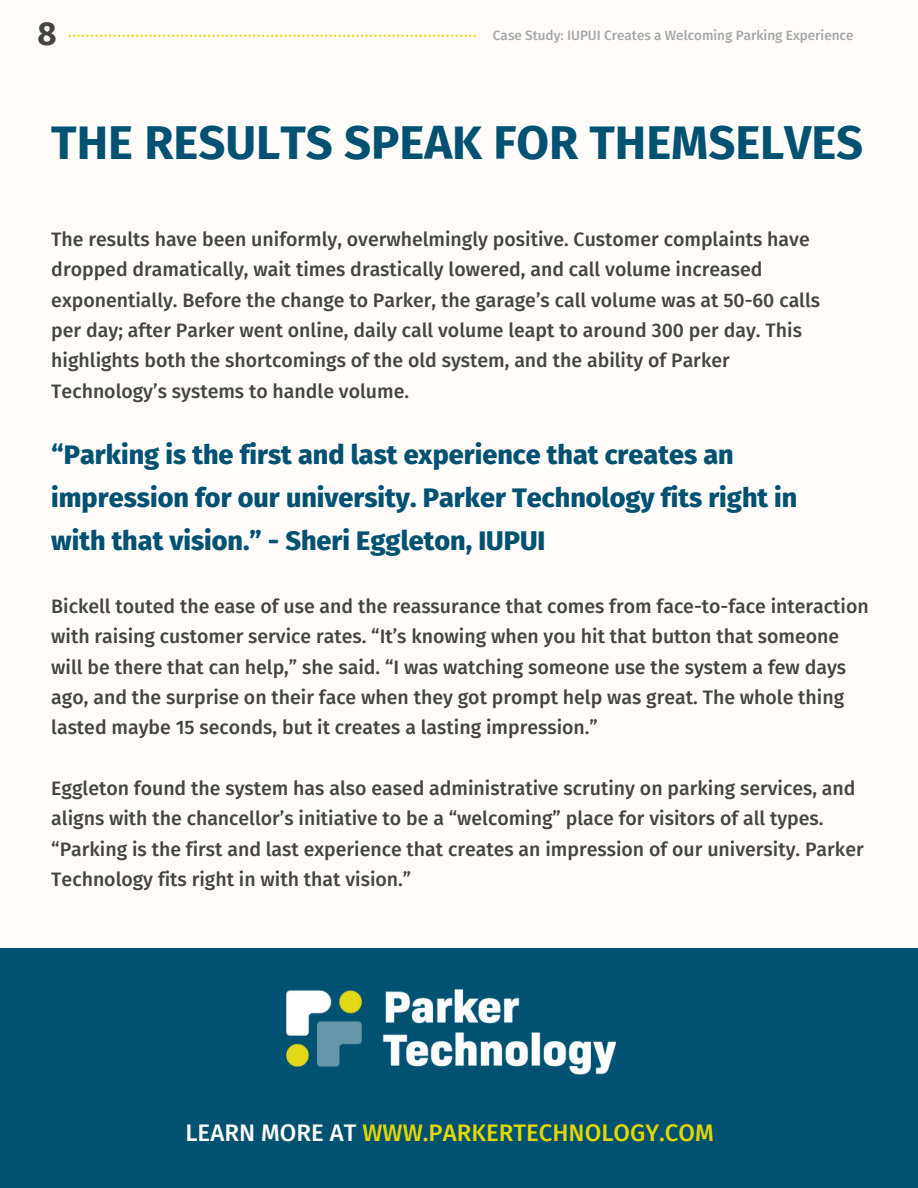
<style>
.page{position:relative;width:918px;height:1188px;background:#fffcf9}
.page>*{position:absolute;margin:0;border:0;box-sizing:border-box;transform-origin:0 0}
.t1{font:700 47.25px "Fira Sans";color:#005172}
.t2{font:700 33px "Fira Sans";color:#444440}
.t3{font:800 27px/42.8px "Fira Sans";color:#005172}
.t4{font:500 24px "Fira Sans";color:#e4d700}
.t5{font:500 19.5px/30.3px "Fira Sans";color:#444440}
.t6{font:500 13.5px "Fira Sans";color:#a6a6a6}
.s1{color:#fffcf9}
</style>
<div class="page">
<div style="left:0;top:948px;width:918px;height:240px;background:#005172"></div>
<img style="left:286px;top:989px;width:329px;height:86px">
<svg style="left:68px;top:35px;width:408px;height:2px"></svg>
<h2 class="t2" style="left:37px;top:14px;width:21px">8</h2>
<p class="t6" style="left:493px;top:28px;width:362px">Case Study: IUPUI Creates a Welcoming Parking Experience</p>
<h1 class="t1" style="left:51px;top:115px;width:813px">THE RESULTS SPEAK FOR THEMSELVES</h1>
<p class="t5" style="left:51px;top:224px;width:770px">The results have been uniformly, overwhelmingly positive. Customer complaints have dropped dramatically, wait times drastically lowered, and call volume increased exponentially. Before the change to Parker, the garage’s call volume was at 50-60 calls per day; after Parker went online, daily call volume leapt to around 300 per day. This highlights both the shortcomings of the old system, and the ability of Parker Technology’s systems to handle volume.</p>
<h3 class="t3" style="left:51px;top:434px;width:748px">“Parking is the first and last experience that creates an impression for our university. Parker Technology fits right in with that vision.” - Sheri Eggleton, IUPUI</h3>
<p class="t5" style="left:51px;top:591px;width:819px">Bickell touted the ease of use and the reassurance that comes from face-to-face interaction with raising customer service rates. “It’s knowing when you hit that button that someone will be there that can help,” she said. “I was watching someone use the system a few days ago, and the surprise on their face when they got prompt help was great. The whole thing lasted maybe 15 seconds, but it creates a lasting impression.”</p>
<p class="t5" style="left:51px;top:773px;width:814px">Eggleton found the system has also eased administrative scrutiny on parking services, and aligns with the chancellor’s initiative to be a “welcoming” place for visitors of all types. “Parking is the first and last experience that creates an impression of our university. Parker Technology fits right in with that vision.”</p>
<p class="t4" style="left:186px;top:1118px;width:530px"><span class="s1">LEARN MORE AT</span> WWW.PARKERTECHNOLOGY.COM</p>
</div>
